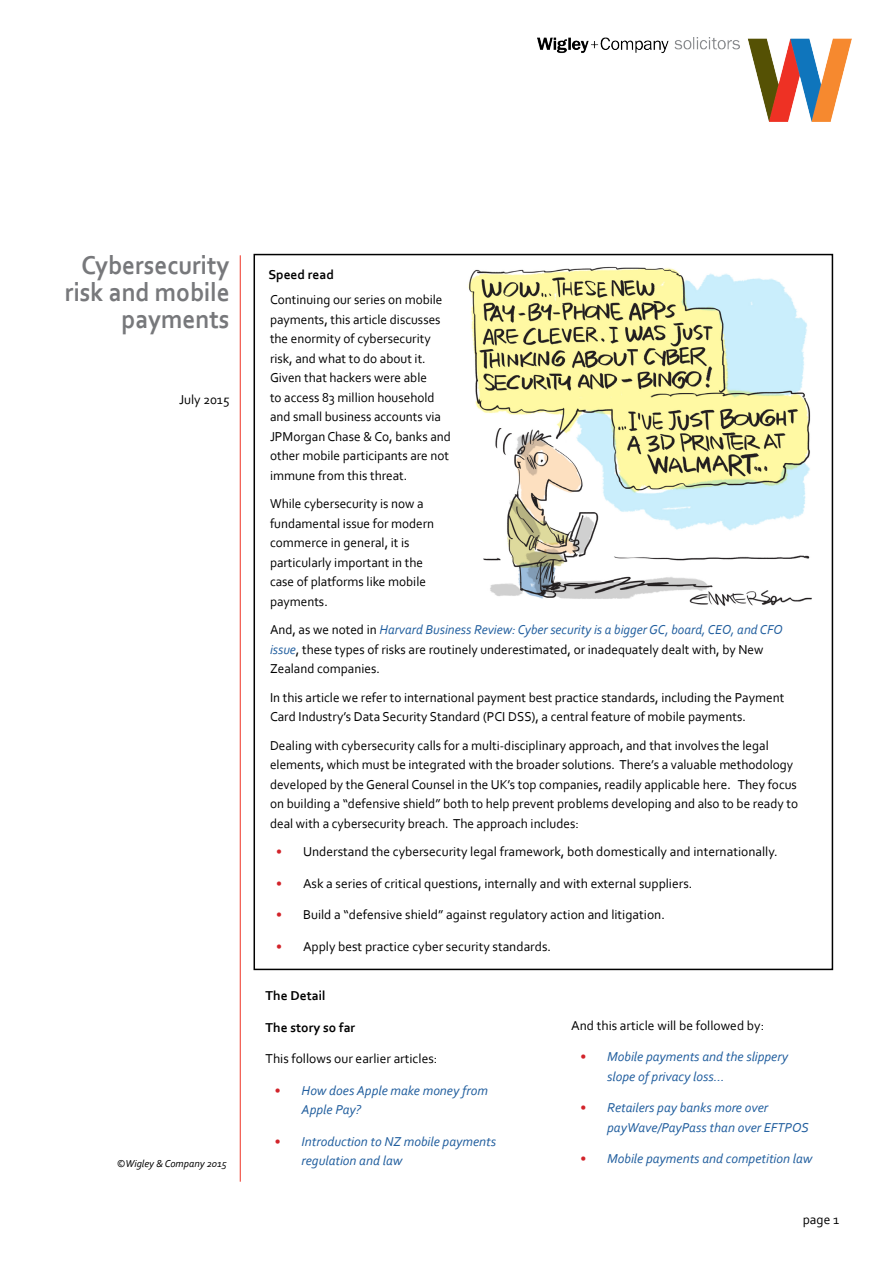
<style>
.page{position:relative;width:893px;height:1263px;background:#fff}
.page>*{position:absolute;margin:0;border:0;box-sizing:border-box;transform-origin:0 0}
.t1{font:700 27px/27px "Corbel";color:#77787b;text-align:right;scale:.93 1}
.t2{font:13.5px/19.5px "Corbel";color:#000}
.t3{font:italic 13.5px/19.5px "Corbel";color:#215e9e}
.t4{font:700 13.5px "Corbel";color:#000}
.t5{font:italic 10.5px "Corbel";color:#000}
.s1{font-style:italic;color:#215e9e}
.s2{color:#d2232a}
</style>
<div class="page">
<hr style="left:240px;top:255px;width:1px;height:927px;background:#ee3425">
<img style="left:538px;top:37px;width:313px;height:85px">
<img style="left:468px;top:266px;width:344px;height:340px">
<h1 class="t1" style="left:65px;top:251px;width:178px">Cybersecurity risk and mobile payments</h1>
<p class="t2" style="left:179px;top:389px;width:52px">July 2015</p>
<p class="t4" style="left:268px;top:266px;width:67px">Speed read</p>
<p class="t2" style="left:270px;top:290px;width:182px">Continuing our series on mobile payments, this article discusses the enormity of cybersecurity risk, and what to do about it.<br>Given that hackers were able<br>to access 83 million household and small business accounts via<br>JPMorgan Chase &amp; Co, banks and other mobile participants are not immune from this threat.</p>
<p class="t2" style="left:270px;top:494px;width:166px">While cybersecurity is now a fundamental issue for modern commerce in general, it is particularly important in the case of platforms like mobile payments.</p>
<p class="t2" style="left:270px;top:620px;width:514px">And, as we noted in <span class="s1">Harvard Business Review: Cyber security is a bigger GC, board, CEO, and CFO issue</span>, these types of risks are routinely underestimated, or inadequately dealt with, by New<br>Zealand companies.</p>
<p class="t2" style="left:270px;top:687px;width:516px">In this article we refer to international payment best practice standards, including the Payment<br>Card Industry’s Data Security Standard (PCI DSS), a central feature of mobile payments.</p>
<p class="t2" style="left:270px;top:735px;width:530px">Dealing with cybersecurity calls for a multi-disciplinary approach, and that involves the legal elements, which must be integrated with the broader solutions. There’s a valuable methodology developed by the General Counsel in the UK’s top companies, readily applicable here. They focus on building a “defensive shield” both to help prevent problems developing and also to be ready to deal with a cybersecurity breach. The approach includes:</p>
<p class="t2" style="left:276px;top:842px;width:503px"><span class="s2">•</span> Understand the cybersecurity legal framework, both domestically and internationally.</p>
<p class="t2" style="left:276px;top:873px;width:418px"><span class="s2">•</span> Ask a series of critical questions, internally and with external suppliers.</p>
<p class="t2" style="left:276px;top:905px;width:390px"><span class="s2">•</span> Build a “defensive shield” against regulatory action and litigation.</p>
<p class="t2" style="left:276px;top:936px;width:277px"><span class="s2">•</span> Apply best practice cyber security standards.</p>
<p class="t4" style="left:266px;top:987px;width:62px">The Detail</p>
<p class="t4" style="left:266px;top:1019px;width:91px">The story so far</p>
<p class="t2" style="left:266px;top:1048px;width:173px">This follows our earlier articles:</p>
<p class="t3" style="left:302px;top:1080px;width:188px;text-indent:-27px"><span class="s2">•</span> How does Apple make money from<br>Apple Pay?</p>
<p class="t3" style="left:302px;top:1131px;width:196px;text-indent:-27px"><span class="s2">•</span> Introduction to NZ mobile payments regulation and law</p>
<p class="t2" style="left:571px;top:1015px;width:195px">And this article will be followed by:</p>
<p class="t3" style="left:607px;top:1046px;width:182px;text-indent:-27px"><span class="s2">•</span> Mobile payments and the slippery slope of privacy loss…</p>
<p class="t3" style="left:607px;top:1097px;width:203px;text-indent:-27px"><span class="s2">•</span> Retailers pay banks more over payWave/PayPass than over EFTPOS</p>
<p class="t5" style="left:117px;top:1157px;width:112px">©Wigley &amp; Company 2015</p>
<p class="t3" style="left:580px;top:1148px;width:234px"><span class="s2">•</span> Mobile payments and competition law</p>
<p class="t2" style="left:803px;top:1209px;width:38px">page 1</p>
</div>
